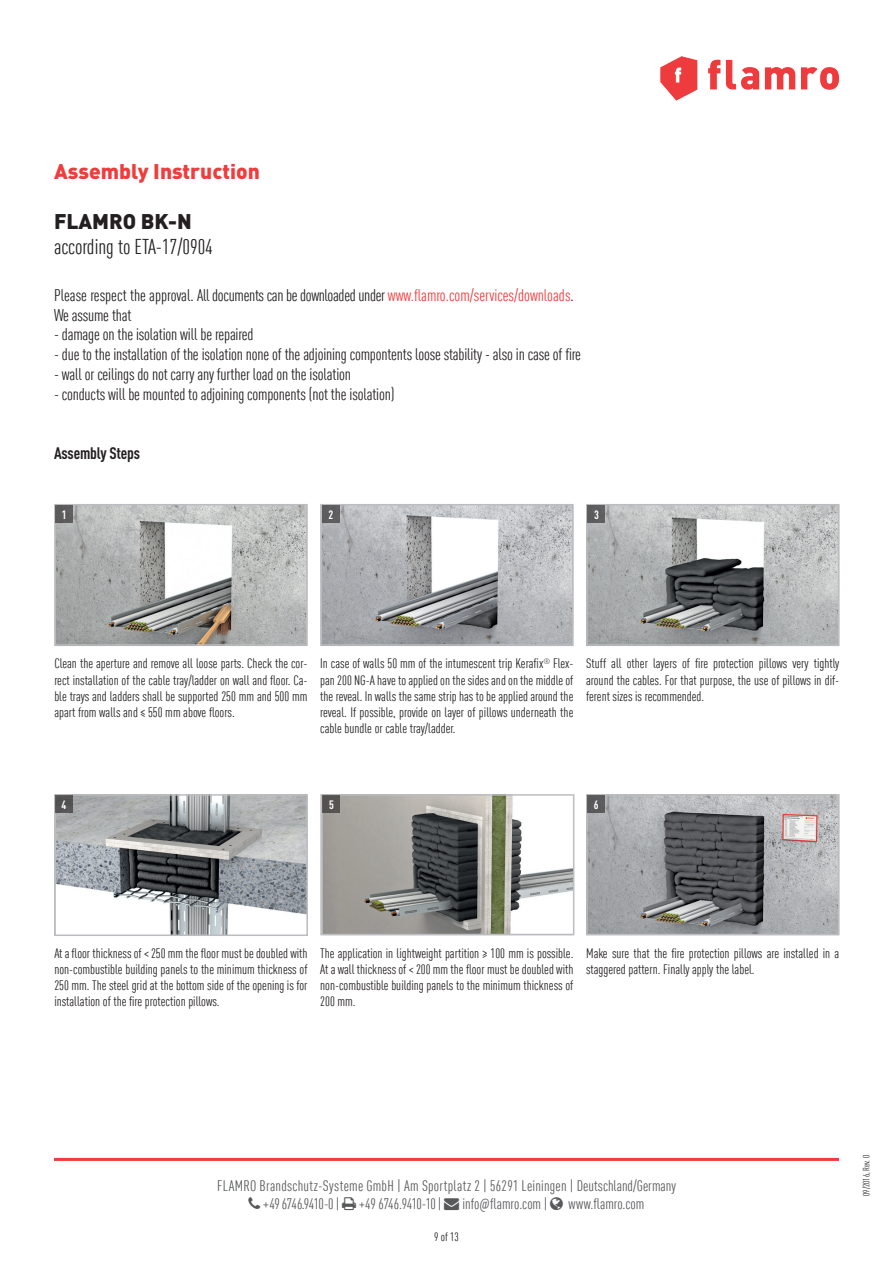
<style>
.page{position:relative;width:893px;height:1263px;background:#fff}
.page>*{position:absolute;margin:0;border:0;box-sizing:border-box;transform-origin:0 0}
.t1{font:condensed 21px "DIN Pro";color:#231f20}
.t2{font:900 21px "DIN Pro";color:#ee3d3c}
.t3{font:900 21px "DIN Pro";color:#231f20}
.t4{font:condensed 16.5px/19.8px "DIN Pro";letter-spacing:-.01em;color:#231f20}
.t5{font:700 condensed 16.5px "DIN Pro";letter-spacing:-.01em;color:#231f20}
.t6{font:condensed 15px/18px "DIN Pro";letter-spacing:.01em;color:#57585a}
.t7{font:condensed 15px "DIN Pro";letter-spacing:-.01em;color:#57585a}
.t8{font:condensed 13.5px/16.2px "DIN Pro";color:#231f20;text-align:justify}
.t9{font:700 condensed 12px "DIN Pro";color:#fff}
.t10{font:condensed 12px "DIN Pro";color:#231f20}
.t11{font:condensed 9px "DIN Pro";color:#231f20}
.s1{color:#ee3d3c}
</style>
<div class="page">
<hr style="left:54px;top:1158px;width:785px;height:3px;background:#ee3d3c">
<img style="left:660px;top:56px;width:179px;height:44px">
<img style="left:57px;top:507px;width:248px;height:136px">
<div style="left:54px;top:504px;width:254px;height:142px;border:2px solid #bcbdc0"></div>
<div style="left:56px;top:506px;width:17px;height:17px;background:#5d5b5c"></div>
<img style="left:323px;top:507px;width:247px;height:136px">
<div style="left:320px;top:504px;width:253px;height:142px;border:2px solid #bcbdc0"></div>
<div style="left:322px;top:506px;width:17px;height:17px;background:#5e5c5e"></div>
<img style="left:589px;top:507px;width:247px;height:136px">
<div style="left:586px;top:504px;width:253px;height:142px;border:2px solid #bcbdc0"></div>
<div style="left:588px;top:505px;width:17px;height:17px;background:#5f5d5e"></div>
<img style="left:324px;top:797px;width:247px;height:135px">
<div style="left:321px;top:794px;width:253px;height:141px;border:2px solid #bcbdc0"></div>
<div style="left:323px;top:795px;width:17px;height:17px;background:#565250"></div>
<img style="left:589px;top:797px;width:247px;height:135px">
<div style="left:586px;top:794px;width:253px;height:141px;border:2px solid #bcbdc0"></div>
<div style="left:587px;top:796px;width:17px;height:17px;background:#5a595b"></div>
<img style="left:57px;top:797px;width:248px;height:136px">
<div style="left:54px;top:794px;width:254px;height:142px;border:2px solid #bcbdc0"></div>
<div style="left:55px;top:796px;width:17px;height:17px;background:#535354"></div>
<h1 class="t2" style="left:54px;top:154px;width:207px">Assembly Instruction</h1>
<h1 class="t3" style="left:54px;top:205px;width:139px">FLAMRO BK-N</h1>
<h1 class="t1" style="left:54px;top:232px;width:160px">according to ETA-17/0904</h1>
<p class="t4" style="left:54px;top:284px;width:521px">Please respect the approval. All documents can be downloaded under <span class="s1">www.flamro.com/services/downloads</span>.<br>We assume that</p>
<p class="t4" style="left:54px;top:324px;width:201px">- damage on the isolation will be repaired</p>
<p class="t4" style="left:54px;top:343px;width:528px">- due to the installation of the isolation none of the adjoining compontents loose stability - also in case of fire</p>
<p class="t4" style="left:54px;top:363px;width:298px">- wall or ceilings do not carry any further load on the isolation</p>
<p class="t4" style="left:54px;top:383px;width:342px">- conducts will be mounted to adjoining components (not the isolation)</p>
<p class="t5" style="left:54px;top:441px;width:88px">Assembly Steps</p>
<p class="t9" style="left:62px;top:506px;width:6px">1</p>
<p class="t9" style="left:328px;top:506px;width:6px">2</p>
<p class="t9" style="left:594px;top:505px;width:6px">3</p>
<p class="t8" style="left:54px;top:655px;width:255px">Clean the aperture and remove all loose parts. Check the cor&shy;rect installation of the cable tray/ladder on wall and floor. Ca&shy;ble trays and ladders shall be supported 250 mm and 500 mm apart from walls and ≤ 550 mm above floors.</p>
<p class="t8" style="left:320px;top:655px;width:255px">In case of walls 50 mm of the intumescent trip Kerafix<sup>®</sup> Flex&shy;pan 200 NG-A have to applied on the sides and on the middle of the reveal. In walls the same strip has to be applied around the reveal. If possible, provide on layer of pillows underneath the cable bundle or cable tray/ladder.</p>
<p class="t8" style="left:586px;top:655px;width:255px">Stuff all other layers of fire protection pillows very tightly around the cables. For that purpose, the use of pillows in dif&shy;ferent sizes is recommended.</p>
<p class="t9" style="left:61px;top:796px;width:6px">4</p>
<p class="t9" style="left:329px;top:796px;width:6px">5</p>
<p class="t9" style="left:594px;top:796px;width:6px">6</p>
<p class="t8" style="left:54px;top:944px;width:255px">At a floor thickness of &lt; 250 mm the floor must be doubled with non-combustible building panels to the minimum thickness of 250 mm. The steel grid at the bottom side of the opening is for installation of the fire protection pillows.</p>
<p class="t8" style="left:320px;top:944px;width:255px">The application in lightweight partition ≥ 100 mm is possible.<br>At a wall thickness of &lt; 200 mm the floor must be doubled with non-combustible building panels to the minimum thickness of 200 mm.</p>
<p class="t8" style="left:586px;top:944px;width:255px">Make sure that the fire protection pillows are installed in a staggered pattern. Finally apply the label.</p>
<p class="t6" style="left:263px;top:1176px;width:414px;text-indent:-46px">FLAMRO Brandschutz-Systeme GmbH | Am Sportplatz 2 | 56291 Leiningen | Deutschland/Germany +49 6746.9410-0 |</p>
<p class="t7" style="left:359px;top:1193px;width:190px">+49 6746.9410-10 | → info@flamro.com |</p>
<p class="t6" style="left:568px;top:1194px;width:78px">www.flamro.com</p>
<p class="t10" style="left:434px;top:1228px;width:26px">9 of 13</p>
<p class="t11" style="left:860px;top:1196px;width:43px;rotate:-90deg">09/2016, Rev. 0</p>
</div>
